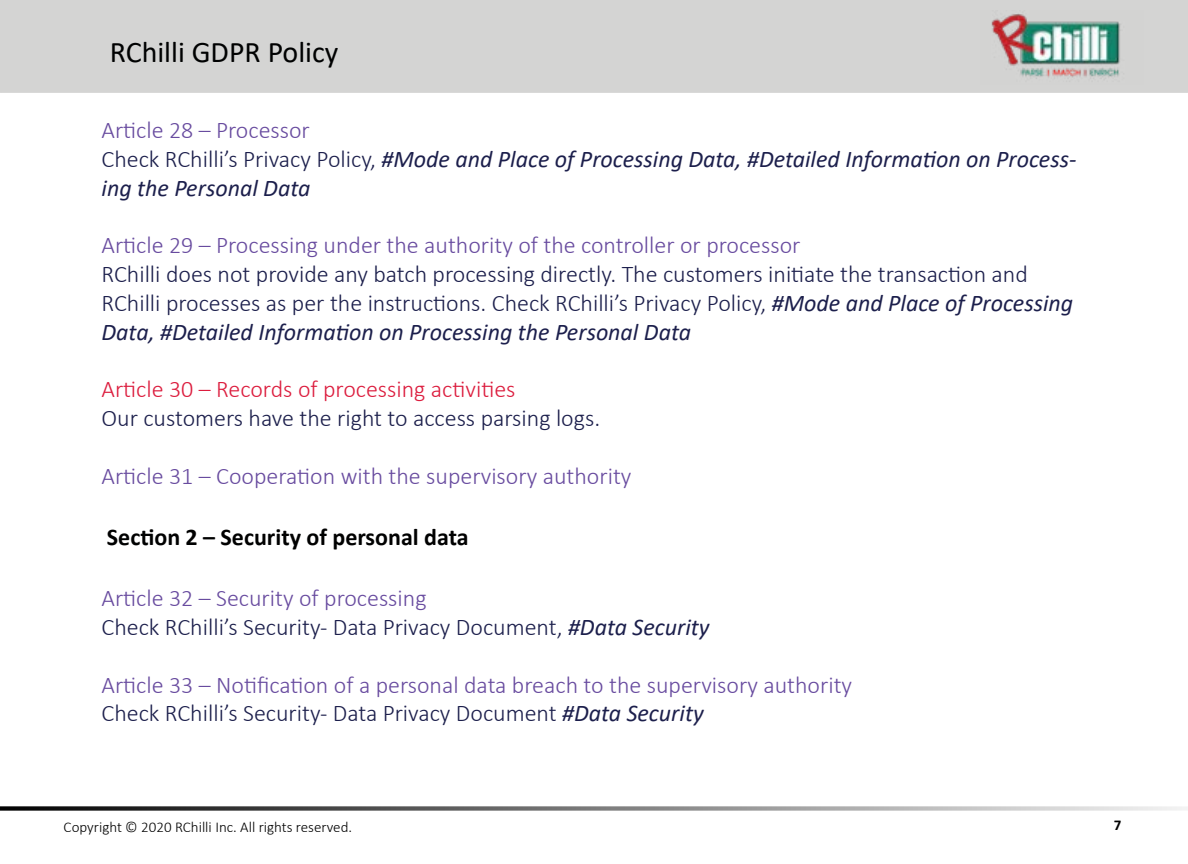
<style>
.page{position:relative;width:1188px;height:864px;background:#fff}
.page>*{position:absolute;margin:0;border:0;box-sizing:border-box;transform-origin:0 0}
.t1{font:30px "Calibri";color:#000101}
.t2{font:300 24px/28.8px "Calibri";color:#1c1f4c}
.t3{font:300 24px/28.8px "Calibri";color:#684b9f}
.t4{font:italic 24px/28.8px "Calibri";color:#1c1f4c}
.t5{font:300 24px "Calibri";color:#dc1d3e}
.t6{font:700 24px "Calibri";color:#000101}
.t7{font:300 15px "Calibri";color:#000101}
.t8{font:700 15px "Calibri";color:#000101}
.s1{font-weight:300;font-style:normal;color:#684b9f}
.s2{font-weight:300;font-style:normal}
.s3{font-weight:400;font-style:italic}
.s4{color:#684b9f}
.s5{color:#1c1f4c}
.s6{font-weight:400;font-style:italic;color:#1c1f4c}
</style>
<div class="page">
<div style="left:1px;top:1px;width:1186px;height:91px;background:#d4d4d3"></div>
<div style="left:0;top:0;width:1188px;height:93px;border:2px solid #d4d4d3"></div>
<img style="left:991px;top:14px;width:130px;height:65px">
<p class="t1" style="left:110px;top:32px;width:230px">RChilli GDPR Policy</p>
<p class="t4" style="left:102px;top:115px;width:976px"><span class="s1">Article 28 – Processor<br></span><span class="s2">Check RChilli’s Privacy Policy,</span> #Mode and Place of Processing Data, #Detailed Information on Process&shy;ing the Personal Data</p>
<p class="t3" style="left:102px;top:231px;width:701px">Article 29 – Processing under the authority of the controller or processor</p>
<p class="t2" style="left:102px;top:260px;width:973px">RChilli does not provide any batch processing directly. The customers initiate the transaction and<br>RChilli processes as per the instructions. Check RChilli’s Privacy Policy, <span class="s3">#Mode and Place of Processing<br>Data, #Detailed Information on Processing the Personal Data</span></p>
<p class="t5" style="left:102px;top:375px;width:415px">Article 30 – Records of processing activities</p>
<p class="t2" style="left:102px;top:404px;width:500px">Our customers have the right to access parsing logs.</p>
<p class="t3" style="left:102px;top:461px;width:532px">Article 31 – Cooperation with the supervisory authority</p>
<p class="t6" style="left:107px;top:520px;width:363px">Section 2 – Security of personal data</p>
<p class="t2" style="left:102px;top:584px;width:610px"><span class="s4">Article 32 – Security of processing<br></span>Check RChilli’s Security- Data Privacy Document, <span class="s3">#Data Security</span></p>
<p class="t3" style="left:102px;top:670px;width:752px">Article 33 – Notification of a personal data breach to the supervisory authority<br><span class="s5">Check RChilli’s Security- Data Privacy Document</span> <span class="s6">#Data Security</span></p>
<p class="t7" style="left:64px;top:818px;width:290px">Copyright © 2020 RChilli Inc. All rights reserved.</p>
<p class="t8" style="left:1114px;top:814px;width:9px">7</p>
</div>
